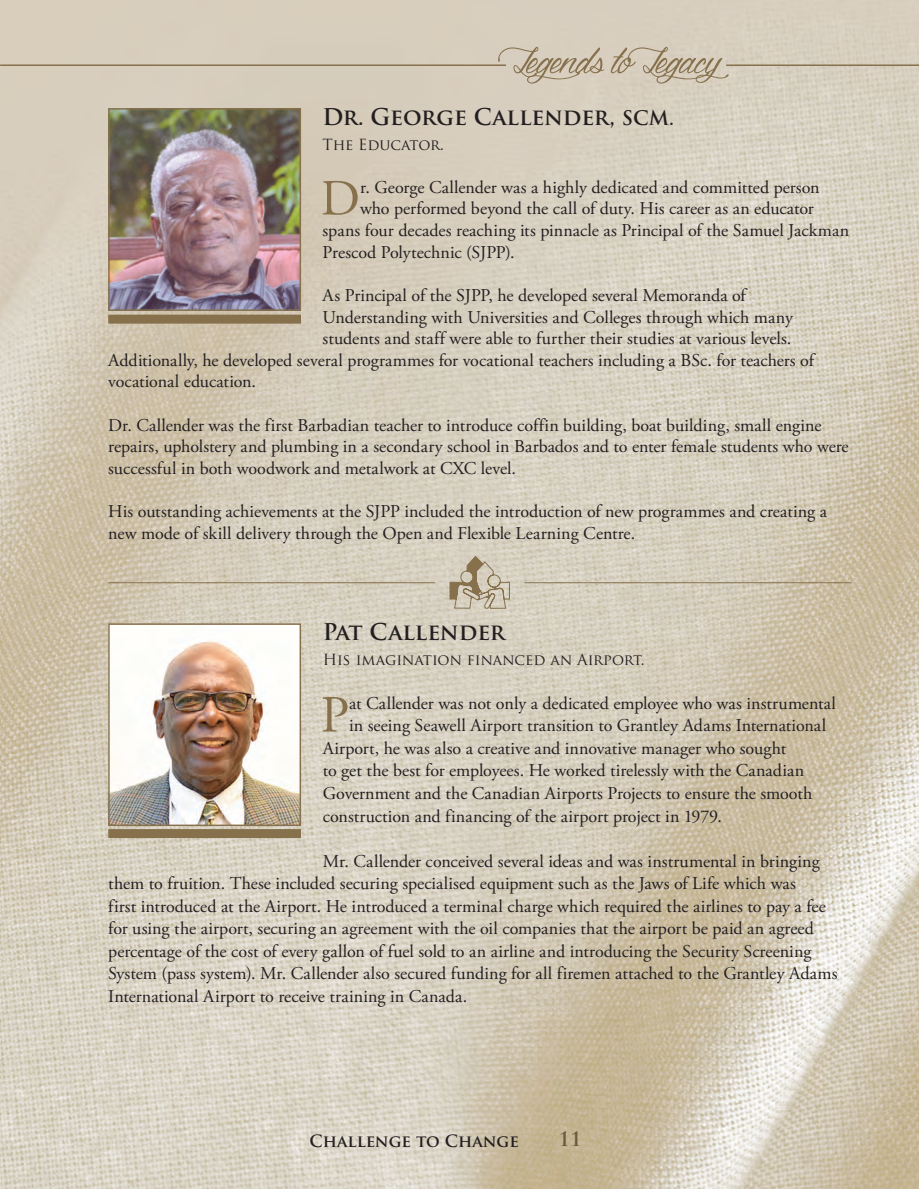
<style>
.page{position:relative;width:919px;height:1189px;background:#fff}
.page>*{position:absolute;margin:0;border:0;box-sizing:border-box;transform-origin:0 0}
.t1{font:82.5px "Dragonis Coming";color:#87714d}
.t2{font:51.9px "Adobe Garamond Pro";color:#87714d}
.t3{font:50.55px "Adobe Garamond Pro";color:#87714d}
.t4{font:700 22.5px "Trajan Pro";letter-spacing:-.005em;color:#231f20}
.t5{font:700 19.5px "Trajan Pro";color:#6c5b3b}
.t6{font:18px/22.5px "Adobe Garamond Pro";color:#231f20}
.t7{font:700 16.5px "Trajan Pro";color:#231f20}
.t8{font:15px "Trajan Pro";color:#231f20}
.t9{font:15px "Trajan Pro";letter-spacing:-.02em;color:#231f20}
.s1{font-size:19.5px}
</style>
<div class="page">
<img style="left:0;top:0;width:918px;height:1188px">
<hr style="left:726px;top:64px;width:192px;height:2px;background:#87714d">
<hr style="left:0;top:64px;width:506px;height:2px;background:#87714d">
<hr style="left:108px;top:582px;width:327px;height:1px;background:#87714d">
<hr style="left:524px;top:582px;width:327px;height:1px;background:#87714d">
<svg style="left:449px;top:555px;width:61px;height:53px;background:#c1b7a2"></svg>
<img style="left:111px;top:111px;width:187px;height:197px">
<div style="left:108px;top:108px;width:193px;height:203px;border:2px solid #87714d"></div>
<img style="left:111px;top:626px;width:187px;height:197px">
<div style="left:108px;top:623px;width:193px;height:203px;border:2px solid #87714d"></div>
<div style="left:108px;top:314px;width:193px;height:9px;background:#87714d"></div>
<div style="left:108px;top:829px;width:193px;height:9px;background:#87714d"></div>
<h1 class="t1" style="left:502px;top:-4px;width:218px">Legends to Legacy</h1>
<p class="t4" style="left:322px;top:103px;width:353px">Dr. George Callender, <span class="s1">SCM.</span></p>
<p class="t9" style="left:322px;top:135px;width:123px">The Educator.</p>
<h3 class="t3" style="left:320px;top:168px;width:41px">D</h3>
<p class="t6" style="left:360px;top:176px;width:461px">r. George Callender was a highly dedicated and committed person</p>
<p class="t6" style="left:360px;top:198px;width:455px">who performed beyond the call of duty. His career as an educator</p>
<p class="t6" style="left:322px;top:220px;width:528px">spans four decades reaching its pinnacle as Principal of the Samuel Jackman</p>
<p class="t6" style="left:322px;top:241px;width:193px">Prescod Polytechnic (SJPP).</p>
<p class="t6" style="left:322px;top:284px;width:424px">As Principal of the SJPP, he developed several Memoranda of</p>
<p class="t6" style="left:322px;top:306px;width:471px">Understanding with Universities and Colleges through which many</p>
<p class="t6" style="left:322px;top:328px;width:470px">students and staff were able to further their studies at various levels.</p>
<p class="t6" style="left:108px;top:349px;width:707px">Additionally, he developed several programmes for vocational teachers including a BSc. for teachers of</p>
<p class="t6" style="left:108px;top:371px;width:149px">vocational education.</p>
<p class="t6" style="left:108px;top:414px;width:741px;line-height:21.6px">Dr. Callender was the first Barbadian teacher to introduce coffin building, boat building, small engine repairs, upholstery and plumbing in a secondary school in Barbados and to enter female students who were successful in both woodwork and metalwork at CXC level.</p>
<p class="t6" style="left:108px;top:501px;width:720px;line-height:21.6px">His outstanding achievements at the SJPP included the introduction of new programmes and creating a new mode of skill delivery through the Open and Flexible Learning Centre.</p>
<p class="t4" style="left:322px;top:618px;width:184px">Pat Callender</p>
<p class="t8" style="left:322px;top:650px;width:323px">His imagination financed an Airport.</p>
<h2 class="t2" style="left:320px;top:683px;width:30px">P</h2>
<p class="t6" style="left:349px;top:692px;width:488px">at Callender was not only a dedicated employee who was instrumental</p>
<p class="t6" style="left:349px;top:715px;width:478px">in seeing Seawell Airport transition to Grantley Adams International</p>
<p class="t6" style="left:322px;top:737px;width:465px">Airport, he was also a creative and innovative manager who sought</p>
<p class="t6" style="left:322px;top:760px;width:483px">to get the best for employees. He worked tirelessly with the Canadian</p>
<p class="t6" style="left:322px;top:782px;width:491px">Government and the Canadian Airports Projects to ensure the smooth</p>
<p class="t6" style="left:322px;top:805px;width:400px">construction and financing of the airport project in 1979.</p>
<p class="t6" style="left:108px;top:850px;width:730px;text-indent:214px">Mr. Callender conceived several ideas and was instrumental in bringing them to fruition. These included securing specialised equipment such as the Jaws of Life which was<br>first introduced at the Airport. He introduced a terminal charge which required the airlines to pay a fee for using the airport, securing an agreement with the oil companies that the airport be paid an agreed percentage of the cost of every gallon of fuel sold to an airline and introducing the Security Screening System (pass system). Mr. Callender also secured funding for all firemen attached to the Grantley Adams International Airport to receive training in Canada.</p>
<p class="t7" style="left:309px;top:1130px;width:211px">Challenge to Change</p>
<p class="t5" style="left:558px;top:1127px;width:25px">11</p>
</div>
